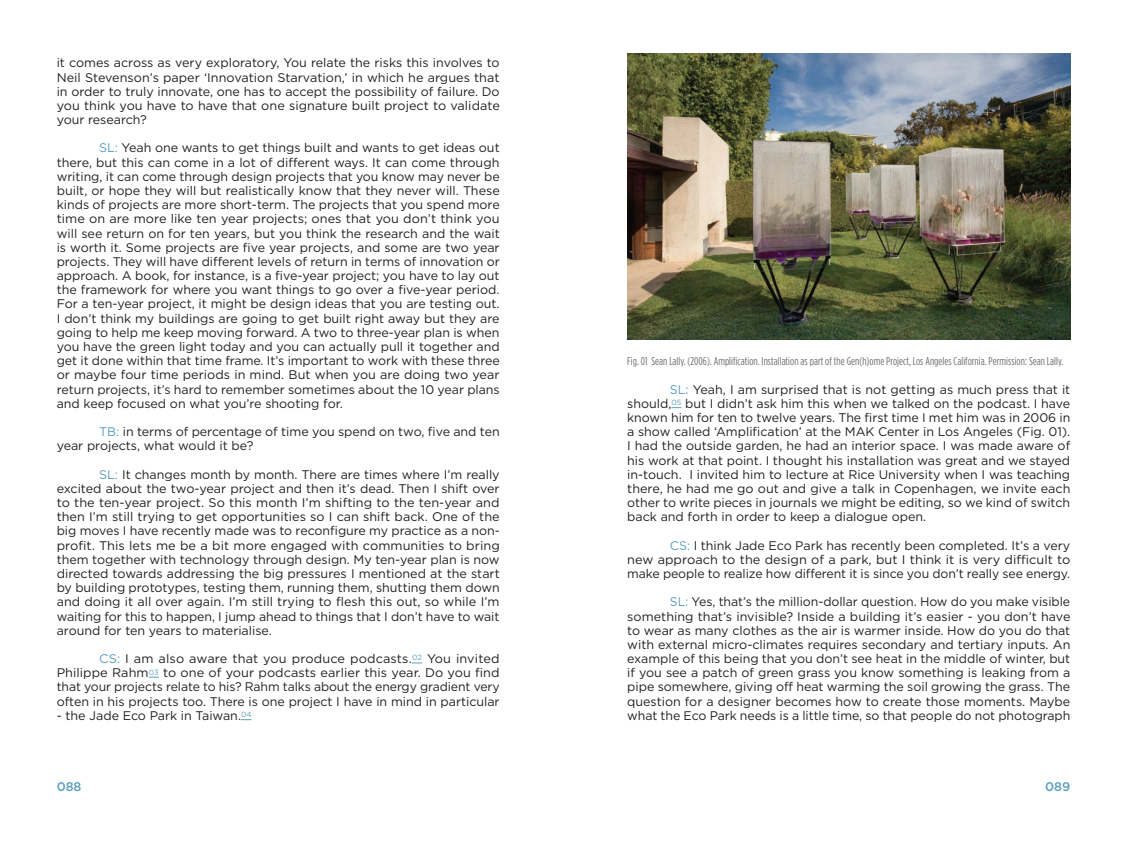
<style>
.page{position:relative;width:1127px;height:851px;background:#fff}
.page>*{position:absolute;margin:0;border:0;box-sizing:border-box;transform-origin:0 0}
.t1{font:12.5px/14.1px "Gotham";color:#231f20;text-align:justify}
.t2{font:500 12.5px "Gotham";color:#5a9dbf}
.t3{font:condensed 11.25px "Gotham";letter-spacing:.005em;color:#6c6d70}
.s1{color:#5a9dbf}
</style>
<div class="page">
<img style="left:627px;top:53px;width:443px;height:286px">
<p class="t1" style="left:57px;top:56px;width:445px">it comes across as very exploratory, You relate the risks this involves to Neil Stevenson’s paper ‘Innovation Starvation,’ in which he argues that in order to truly innovate, one has to accept the possibility of failure. Do you think you have to have that one signature built project to validate your research?</p>
<p class="t1" style="left:57px;top:141px;width:445px;text-indent:43px"><span class="s1">SL:</span> Yeah one wants to get things built and wants to get ideas out there, but this can come in a lot of different ways. It can come through writing, it can come through design projects that you know may never be built, or hope they will but realistically know that they never will. These kinds of projects are more short-term. The projects that you spend more time on are more like ten year projects; ones that you don’t think you will see return on for ten years, but you think the research and the wait is worth it. Some projects are five year projects, and some are two year projects. They will have different levels of return in terms of innovation or approach. A book, for instance, is a five-year project; you have to lay out the framework for where you want things to go over a five-year period.<br>For a ten-year project, it might be design ideas that you are testing out.<br>I don’t think my buildings are going to get built right away but they are going to help me keep moving forward. A two to three-year plan is when you have the green light today and you can actually pull it together and get it done within that time frame. It’s important to work with these three or maybe four time periods in mind. But when you are doing two year return projects, it’s hard to remember sometimes about the 10 year plans and keep focused on what you’re shooting for.</p>
<p class="t1" style="left:57px;top:424px;width:445px;text-indent:43px"><span class="s1">TB:</span> in terms of percentage of time you spend on two, five and ten year projects, what would it be?</p>
<p class="t1" style="left:57px;top:467px;width:445px;text-indent:43px"><span class="s1">SL:</span> It changes month by month. There are times where I’m really excited about the two-year project and then it’s dead. Then I shift over to the ten-year project. So this month I’m shifting to the ten-year and then I’m still trying to get opportunities so I can shift back. One of the big moves I have recently made was to reconfigure my practice as a non&shy;profit. This lets me be a bit more engaged with communities to bring them together with technology through design. My ten-year plan is now directed towards addressing the big pressures I mentioned at the start by building prototypes, testing them, running them, shutting them down and doing it all over again. I’m still trying to flesh this out, so while I’m waiting for this to happen, I jump ahead to things that I don’t have to wait around for ten years to materialise.</p>
<p class="t1" style="left:57px;top:651px;width:444px;text-indent:43px"><span class="s1">CS:</span> I am also aware that you produce podcasts.<sup>02</sup> You invited Philippe Rahm<sup>03</sup> to one of your podcasts earlier this year. Do you find that your projects relate to his? Rahm talks about the energy gradient very often in his projects too. There is one project I have in mind in particular</p>
<p class="t1" style="left:57px;top:708px;width:196px">- the Jade Eco Park in Taiwan.<sup>04</sup></p>
<p class="t3" style="left:627px;top:355px;width:437px">Fig. 01 Sean Lally. (2006). Amplification. Installation as part of the Gen(h)ome Project, Los Angeles California. Permission: Sean Lally.</p>
<p class="t1" style="left:627px;top:382px;width:445px;text-indent:43px"><span class="s1">SL:</span> Yeah, I am surprised that is not getting as much press that it should,<sup>05</sup> but I didn’t ask him this when we talked on the podcast. I have known him for ten to twelve years. The first time I met him was in 2006 in a show called ‘Amplification’ at the MAK Center in Los Angeles (Fig. 01).<br>I had the outside garden, he had an interior space. I was made aware of his work at that point. I thought his installation was great and we stayed in-touch. I invited him to lecture at Rice University when I was teaching there, he had me go out and give a talk in Copenhagen, we invite each other to write pieces in journals we might be editing, so we kind of switch back and forth in order to keep a dialogue open.</p>
<p class="t1" style="left:627px;top:538px;width:445px;text-indent:43px"><span class="s1">CS:</span> I think Jade Eco Park has recently been completed. It’s a very new approach to the design of a park, but I think it is very difficult to make people to realize how different it is since you don’t really see energy.</p>
<p class="t1" style="left:627px;top:594px;width:445px;text-indent:43px"><span class="s1">SL:</span> Yes, that’s the million-dollar question. How do you make visible something that’s invisible? Inside a building it’s easier - you don’t have to wear as many clothes as the air is warmer inside. How do you do that with external micro-climates requires secondary and tertiary inputs. An example of this being that you don’t see heat in the middle of winter, but if you see a patch of green grass you know something is leaking from a pipe somewhere, giving off heat warming the soil growing the grass. The question for a designer becomes how to create those moments. Maybe what the Eco Park needs is a little time, so that people do not photograph</p>
<p class="t2" style="left:57px;top:779px;width:26px">088</p>
<p class="t2" style="left:1045px;top:779px;width:27px">089</p>
</div>
